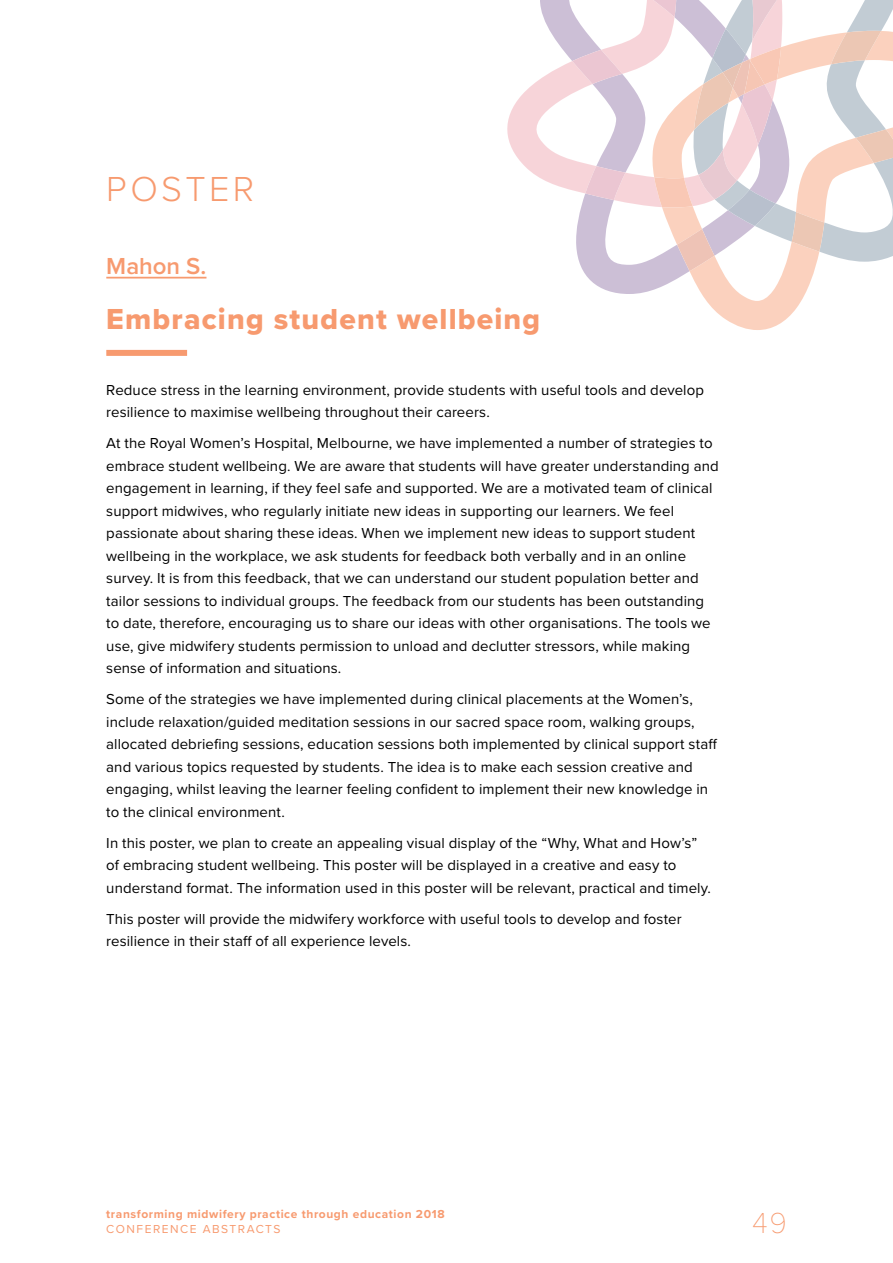
<style>
.page{position:relative;width:893px;height:1263px;background:#fff}
.page>*{position:absolute;margin:0;border:0;box-sizing:border-box;transform-origin:0 0}
.t1{font:300 36px "Proxima Nova";letter-spacing:.095em;color:#f79a6f}
.t2{font:30px "Proxima Nova Extrabld";letter-spacing:.04em;color:#f79a6f}
.t3{font:100 30px "Proxima Nova T";color:#f79a6f}
.t4{font:600 24px "Proxima Nova";letter-spacing:-.005em;color:#f79a6f}
.t5{font:15px/22.5px "Proxima Nova";letter-spacing:.005em;color:#000}
.t6{font:700 12px "Proxima Nova";letter-spacing:.05em;color:#f79a6f}
.t7{font:12px "Proxima Nova";letter-spacing:.125em;color:#f79a6f}
</style>
<div class="page">
<svg style="left:583px;top:271px;width:79px;height:23px;fill:#ccbfd6"></svg>
<svg style="left:782px;top:0;width:111px;height:31px"></svg>
<svg style="left:507px;top:0;width:275px;height:190px"></svg>
<svg style="left:662px;top:31px;width:231px;height:299px"></svg>
<svg style="left:792px;top:31px;width:101px;height:221px"></svg>
<svg style="left:572px;top:0;width:209px;height:271px"></svg>
<hr style="left:106px;top:277px;width:100px;height:1px;background:#f79a6f">
<div style="left:106px;top:350px;width:81px;height:6px;background:#f79a6f"></div>
<h1 class="t1" style="left:106px;top:162px;width:149px">POSTER</h1>
<h3 class="t4" style="left:106px;top:248px;width:102px">Mahon S.</h3>
<h2 class="t2" style="left:106px;top:296px;width:435px">Embracing student wellbeing</h2>
<p class="t5" style="left:106px;top:378px;width:599px">Reduce stress in the learning environment, provide students with useful tools and develop resilience to maximise wellbeing throughout their careers.</p>
<p class="t5" style="left:106px;top:431px;width:614px">At the Royal Women’s Hospital, Melbourne, we have implemented a number of strategies to embrace student wellbeing. We are aware that students will have greater understanding and engagement in learning, if they feel safe and supported. We are a motivated team of clinical support midwives, who regularly initiate new ideas in supporting our learners. We feel passionate about sharing these ideas. When we implement new ideas to support student wellbeing in the workplace, we ask students for feedback both verbally and in an online survey. It is from this feedback, that we can understand our student population better and tailor sessions to individual groups. The feedback from our students has been outstanding to date, therefore, encouraging us to share our ideas with other organisations. The tools we use, give midwifery students permission to unload and declutter stressors, while making sense of information and situations.</p>
<p class="t5" style="left:106px;top:687px;width:612px">Some of the strategies we have implemented during clinical placements at the Women’s, include relaxation/guided meditation sessions in our sacred space room, walking groups, allocated debriefing sessions, education sessions both implemented by clinical support staff and various topics requested by students. The idea is to make each session creative and engaging, whilst leaving the learner feeling confident to implement their new knowledge in to the clinical environment.</p>
<p class="t5" style="left:106px;top:831px;width:606px">In this poster, we plan to create an appealing visual display of the “Why, What and How’s” of embracing student wellbeing. This poster will be displayed in a creative and easy to understand format. The information used in this poster will be relevant, practical and timely.</p>
<p class="t5" style="left:106px;top:907px;width:577px">This poster will provide the midwifery workforce with useful tools to develop and foster resilience in their staff of all experience levels.</p>
<p class="t6" style="left:106px;top:1205px;width:340px">transforming midwifery practice through education 2018</p>
<p class="t7" style="left:106px;top:1220px;width:176px">CONFERENCE ABSTRACTS</p>
<h2 class="t3" style="left:752px;top:1200px;width:36px">49</h2>
</div>
